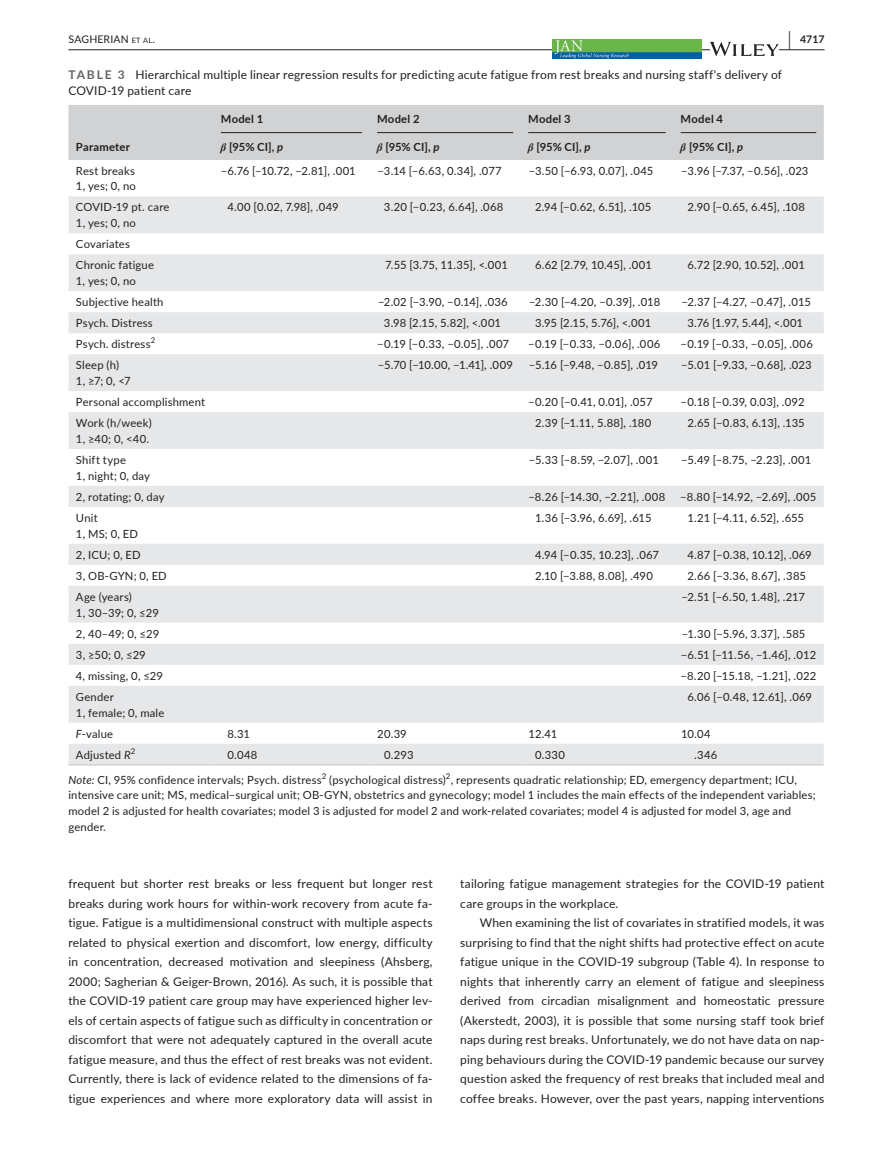
<style>
.page{position:relative;width:893px;height:1174px;background:#fff}
.page>*{position:absolute;margin:0;border:0;box-sizing:border-box;transform-origin:0 0}
.t1{font:12px/19.5px "Lato";letter-spacing:.015em;color:#231f20;text-align:justify}
.t2{font:11.25px/15.8px "Lato";letter-spacing:.015em;color:#231f20}
.t3{font:700 11.25px "Lato";letter-spacing:.02em;color:#231f20}
.t4{font:11.25px "Lato";letter-spacing:-.005em;color:#231f20}
.t5{font:10.5px "Lato";letter-spacing:.02em;color:#231f20}
.t6{font:700 10.5px "Lato";color:#231f20}
.t7{font:7.8px "Lato";color:#231f20}
.s1{font-size:7.35px}
.s2{font-size:19.5px}
.s3{font-weight:700;color:#636366}
.s4{font-family:"STIX";font-style:italic}
.s5{font-style:italic}
</style>
<div class="page">
<hr style="left:68px;top:49px;width:756px;height:1px;background:#231f20">
<img style="left:553px;top:39px;width:148px;height:20px">
<svg style="left:710px;top:42px;width:69px;height:14px"></svg>
<div style="left:68px;top:105px;width:756px;height:55px;background:#d1d2d4"></div>
<svg style="left:68px;top:196px;width:756px;height:568px;fill:#e6e7e9"></svg>
<hr style="left:68px;top:764px;width:145px;height:1px;background:#d1d2d4">
<hr style="left:213px;top:764px;width:157px;height:1px;background:#d1d2d4">
<hr style="left:370px;top:764px;width:151px;height:1px;background:#d1d2d4">
<hr style="left:521px;top:764px;width:152px;height:1px;background:#d1d2d4">
<hr style="left:673px;top:764px;width:151px;height:1px;background:#d1d2d4">
<hr style="left:221px;top:132px;width:141px;height:1px;background:#231f20">
<hr style="left:377px;top:132px;width:136px;height:1px;background:#231f20">
<hr style="left:528px;top:132px;width:138px;height:1px;background:#231f20">
<hr style="left:681px;top:132px;width:135px;height:1px;background:#231f20">
<p class="t5" style="left:68px;top:31px;width:88px">SAGHERIAN <span class="s1">et al</span>.</p>
<p class="t6" style="left:789px;top:31px;width:37px"><span class="s2">|</span> 4717</p>
<p class="t1" style="left:68px;top:66px;width:715px;line-height:16.5px"><span class="s3">TABLE 3</span> Hierarchical multiple linear regression results for predicting acute fatigue from rest breaks and nursing staff's delivery of<br>COVID-19 patient care</p>
<p class="t3" style="left:76px;top:138px;width:55px">Parameter</p>
<p class="t3" style="left:221px;top:111px;width:44px">Model 1</p>
<p class="t3" style="left:377px;top:111px;width:44px">Model 2</p>
<p class="t3" style="left:528px;top:111px;width:44px">Model 3</p>
<p class="t3" style="left:681px;top:111px;width:44px">Model 4</p>
<p class="t3" style="left:221px;top:138px;width:64px"><span class="s4">β</span> [95% CI], <span class="s5">p</span></p>
<p class="t3" style="left:377px;top:138px;width:64px"><span class="s4">β</span> [95% CI], <span class="s5">p</span></p>
<p class="t3" style="left:528px;top:138px;width:64px"><span class="s4">β</span> [95% CI], <span class="s5">p</span></p>
<p class="t3" style="left:681px;top:138px;width:64px"><span class="s4">β</span> [95% CI], <span class="s5">p</span></p>
<p class="t2" style="left:76px;top:162px;width:61px">Rest breaks<br>1, yes; 0, no</p>
<p class="t4" style="left:221px;top:162px;width:136px">−6.76 [−10.72, −2.81], .001</p>
<p class="t2" style="left:378px;top:162px;width:126px">−3.14 [−6.63, 0.34], .077</p>
<p class="t2" style="left:529px;top:162px;width:126px">−3.50 [−6.93, 0.07], .045</p>
<p class="t2" style="left:681px;top:162px;width:129px">−3.96 [−7.37, −0.56], .023</p>
<p class="t2" style="left:76px;top:199px;width:95px">COVID-19 pt. care<br>1, yes; 0, no</p>
<p class="t2" style="left:228px;top:199px;width:113px">4.00 [0.02, 7.98], .049</p>
<p class="t2" style="left:384px;top:199px;width:121px">3.20 [−0.23, 6.64], .068</p>
<p class="t2" style="left:535px;top:199px;width:118px">2.94 [−0.62, 6.51], .105</p>
<p class="t2" style="left:687px;top:199px;width:119px">2.90 [−0.65, 6.45], .108</p>
<p class="t2" style="left:76px;top:233px;width:80px;line-height:21px">Covariates<br>Chronic fatigue</p>
<p class="t2" style="left:76px;top:273px;width:61px">1, yes; 0, no</p>
<p class="t4" style="left:385px;top:257px;width:124px">7.55 [3.75, 11.35], &lt;.001</p>
<p class="t2" style="left:535px;top:257px;width:118px">6.62 [2.79, 10.45], .001</p>
<p class="t2" style="left:687px;top:257px;width:119px">6.72 [2.90, 10.52], .001</p>
<p class="t2" style="left:76px;top:294px;width:89px">Subjective health</p>
<p class="t2" style="left:378px;top:294px;width:131px">−2.02 [−3.90, −0.14], .036</p>
<p class="t2" style="left:529px;top:294px;width:133px">−2.30 [−4.20, −0.39], .018</p>
<p class="t2" style="left:681px;top:294px;width:131px">−2.37 [−4.27, −0.47], .015</p>
<p class="t2" style="left:76px;top:315px;width:78px">Psych. Distress</p>
<p class="t2" style="left:384px;top:315px;width:119px">3.98 [2.15, 5.82], &lt;.001</p>
<p class="t2" style="left:535px;top:315px;width:118px">3.95 [2.15, 5.76], &lt;.001</p>
<p class="t2" style="left:687px;top:315px;width:117px">3.76 [1.97, 5.44], &lt;.001</p>
<p class="t2" style="left:76px;top:336px;width:76px">Psych. distress</p>
<p class="t7" style="left:151px;top:335px;width:6px">2</p>
<p class="t2" style="left:377px;top:336px;width:133px">−0.19 [−0.33, −0.05], .007</p>
<p class="t2" style="left:528px;top:336px;width:134px">−0.19 [−0.33, −0.06], .006</p>
<p class="t2" style="left:681px;top:336px;width:134px">−0.19 [−0.33, −0.05], .006</p>
<p class="t2" style="left:76px;top:357px;width:56px">Sleep (h)<br>1, ≥7; 0, &lt;7</p>
<p class="t2" style="left:378px;top:357px;width:137px">−5.70 [−10.00, −1.41], .009</p>
<p class="t2" style="left:529px;top:357px;width:131px">−5.16 [−9.48, −0.85], .019</p>
<p class="t2" style="left:681px;top:357px;width:132px">−5.01 [−9.33, −0.68], .023</p>
<p class="t2" style="left:76px;top:394px;width:131px">Personal accomplishment</p>
<p class="t2" style="left:528px;top:394px;width:126px">−0.20 [−0.41, 0.01], .057</p>
<p class="t2" style="left:681px;top:394px;width:126px">−0.18 [−0.39, 0.03], .092</p>
<p class="t2" style="left:76px;top:415px;width:77px">Work (h/week)<br>1, ≥40; 0, &lt;40.</p>
<p class="t2" style="left:535px;top:415px;width:118px">2.39 [−1.11, 5.88], .180</p>
<p class="t2" style="left:687px;top:415px;width:119px">2.65 [−0.83, 6.13], .135</p>
<p class="t2" style="left:76px;top:451px;width:76px">Shift type<br>1, night; 0, day</p>
<p class="t2" style="left:529px;top:451px;width:132px">−5.33 [−8.59, −2.07], .001</p>
<p class="t2" style="left:681px;top:451px;width:131px">−5.49 [−8.75, −2.23], .001</p>
<p class="t2" style="left:76px;top:488px;width:90px">2, rotating; 0, day</p>
<p class="t2" style="left:528px;top:488px;width:138px">−8.26 [−14.30, −2.21], .008</p>
<p class="t2" style="left:680px;top:488px;width:137px">−8.80 [−14.92, −2.69], .005</p>
<p class="t2" style="left:76px;top:509px;width:64px">Unit<br>1, MS; 0, ED</p>
<p class="t2" style="left:535px;top:509px;width:118px">1.36 [−3.96, 6.69], .615</p>
<p class="t2" style="left:688px;top:509px;width:118px">1.21 [−4.11, 6.52], .655</p>
<p class="t2" style="left:76px;top:546px;width:66px">2, ICU; 0, ED</p>
<p class="t4" style="left:535px;top:546px;width:125px">4.94 [−0.35, 10.23], .067</p>
<p class="t2" style="left:688px;top:546px;width:126px">4.87 [−0.38, 10.12], .069</p>
<p class="t2" style="left:76px;top:567px;width:92px">3, OB-GYN; 0, ED</p>
<p class="t2" style="left:535px;top:567px;width:119px">2.10 [−3.88, 8.08], .490</p>
<p class="t2" style="left:687px;top:567px;width:120px">2.66 [−3.36, 8.67], .385</p>
<p class="t2" style="left:76px;top:588px;width:84px">Age (years)<br>1, 30–39; 0, ≤29</p>
<p class="t2" style="left:681px;top:588px;width:125px">−2.51 [−6.50, 1.48], .217</p>
<p class="t2" style="left:76px;top:625px;width:85px">2, 40–49; 0, ≤29</p>
<p class="t2" style="left:682px;top:625px;width:125px">−1.30 [−5.96, 3.37], .585</p>
<p class="t2" style="left:76px;top:646px;width:71px">3, ≥50; 0, ≤29</p>
<p class="t2" style="left:681px;top:646px;width:137px">−6.51 [−11.56, −1.46], .012</p>
<p class="t2" style="left:76px;top:667px;width:89px">4, missing, 0, ≤29</p>
<p class="t2" style="left:681px;top:667px;width:137px">−8.20 [−15.18, −1.21], .022</p>
<p class="t2" style="left:76px;top:688px;width:90px">Gender<br>1, female; 0, male</p>
<p class="t2" style="left:687px;top:688px;width:126px">6.06 [−0.48, 12.61], .069</p>
<p class="t2" style="left:76px;top:725px;width:39px"><span class="s5">F</span>-value</p>
<p class="t2" style="left:227px;top:725px;width:24px">8.31</p>
<p class="t2" style="left:377px;top:725px;width:31px">20.39</p>
<p class="t2" style="left:528px;top:725px;width:30px">12.41</p>
<p class="t2" style="left:681px;top:725px;width:31px">10.04</p>
<p class="t2" style="left:76px;top:746px;width:56px">Adjusted <span class="s5">R</span></p>
<p class="t7" style="left:131px;top:745px;width:6px">2</p>
<p class="t2" style="left:227px;top:746px;width:31px">0.048</p>
<p class="t2" style="left:384px;top:746px;width:31px">0.293</p>
<p class="t2" style="left:535px;top:746px;width:31px">0.330</p>
<p class="t2" style="left:694px;top:746px;width:25px">.346</p>
<p class="t2" style="left:68px;top:771px;width:255px"><span class="s5">Note:</span> CI, 95% confidence intervals; Psych. distress</p>
<p class="t7" style="left:322px;top:770px;width:6px">2</p>
<p class="t2" style="left:329px;top:771px;width:469px">(psychological distress) , represents quadratic relationship; ED, emergency department; ICU,</p>
<p class="t7" style="left:446px;top:770px;width:6px">2</p>
<p class="t2" style="left:68px;top:787px;width:749px">intensive care unit; MS, medical–surgical unit; OB-GYN, obstetrics and gynecology; model 1 includes the main effects of the independent variables; model 2 is adjusted for health covariates; model 3 is adjusted for model 2 and work-related covariates; model 4 is adjusted for model 3, age and gender.</p>
<p class="t1" style="left:68px;top:873px;width:366px">frequent but shorter rest breaks or less frequent but longer rest breaks during work hours for within-work recovery from acute fa&shy;tigue. Fatigue is a multidimensional construct with multiple aspects related to physical exertion and discomfort, low energy, difficulty in concentration, decreased motivation and sleepiness (Ahsberg, 2000; Sagherian &amp; Geiger-Brown, 2016). As such, it is possible that the COVID-19 patient care group may have experienced higher lev&shy;els of certain aspects of fatigue such as difficulty in concentration or discomfort that were not adequately captured in the overall acute fatigue measure, and thus the effect of rest breaks was not evident.<br>Currently, there is lack of evidence related to the dimensions of fa&shy;tigue experiences and where more exploratory data will assist in</p>
<p class="t1" style="left:460px;top:873px;width:366px">tailoring fatigue management strategies for the COVID-19 patient care groups in the workplace.</p>
<p class="t1" style="left:460px;top:912px;width:366px;text-indent:20px">When examining the list of covariates in stratified models, it was surprising to find that the night shifts had protective effect on acute fatigue unique in the COVID-19 subgroup (Table 4). In response to nights that inherently carry an element of fatigue and sleepiness derived from circadian misalignment and homeostatic pressure (Akerstedt, 2003), it is possible that some nursing staff took brief naps during rest breaks. Unfortunately, we do not have data on nap&shy;ping behaviours during the COVID-19 pandemic because our survey question asked the frequency of rest breaks that included meal and coffee breaks. However, over the past years, napping interventions</p>
</div>
